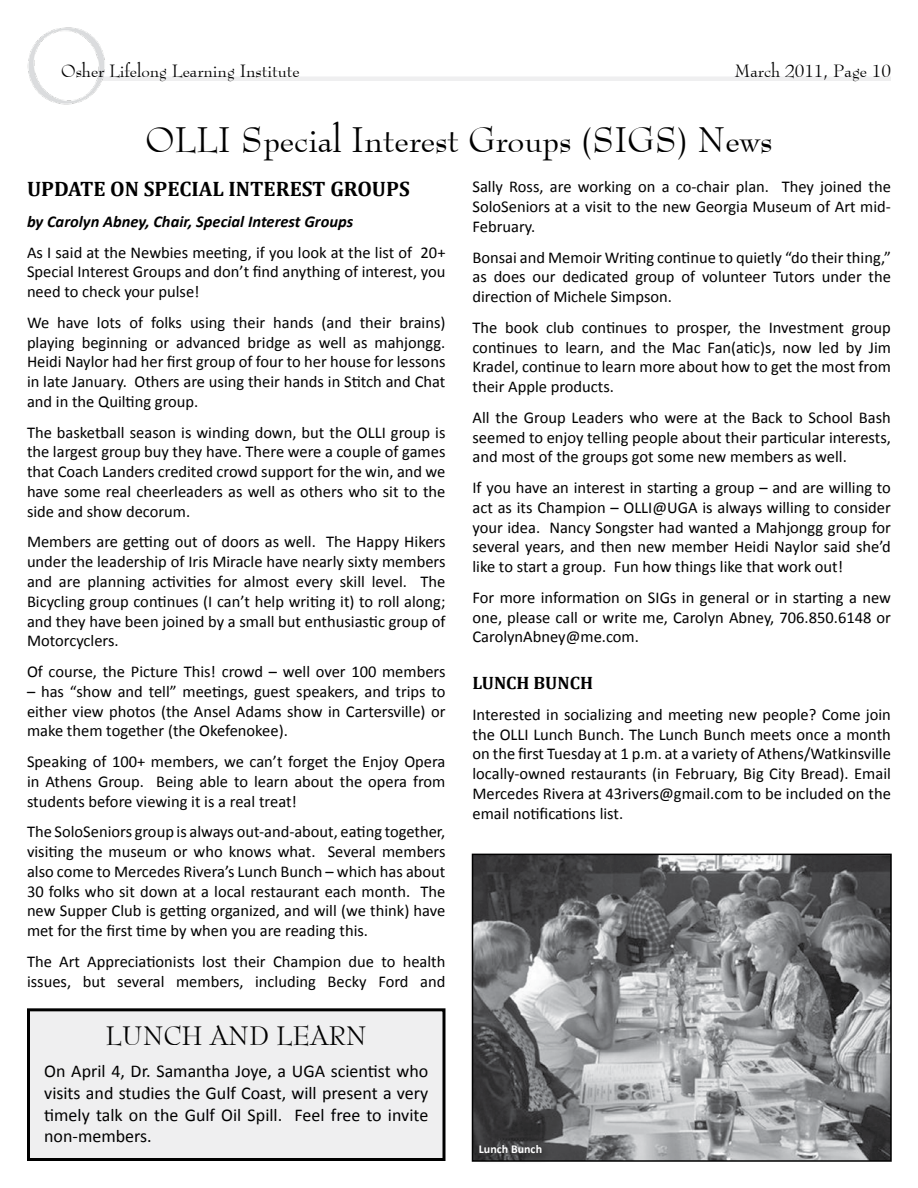
<style>
.page{position:relative;width:918px;height:1188px;background:#fff}
.page>*{position:absolute;margin:0;border:0;box-sizing:border-box;transform-origin:0 0}
.t1{font:36px "Bernhart Normal";color:#000}
.t2{font:27px "Bernhart Normal";color:#000}
.t3{font:700 21px "Cambria";color:#000}
.t4{font:18px/21.6px "Calibri";color:#000;text-align:justify}
.t5{font:18px "Bernhart Normal";color:#000}
.t6{font:700 18px "Cambria";color:#000}
.t7{font:16.5px/19.8px "Calibri";color:#000;text-align:justify}
.t8{font:italic 700 16.5px "Calibri";color:#000}
.t9{font:700 12px "Calibri";color:#fff}
</style>
<div class="page">
<div style="left:99px;top:76px;width:792px;height:5px;background:#efeff0"></div>
<img style="left:27px;top:27px;width:78px;height:78px">
<div style="left:28px;top:1010px;width:416px;height:150px;background:#efeff0"></div>
<div style="left:27px;top:1008px;width:419px;height:153px;border:3px solid #000"></div>
<img style="left:475px;top:857px;width:414px;height:302px">
<div style="left:472px;top:854px;width:420px;height:308px;border:2px solid #000"></div>
<div style="left:475px;top:1140px;width:77px;height:24px;background:#000;opacity:.75"></div>
<p class="t5" style="left:61px;top:60px;width:240px">Osher Lifelong Learning Institute</p>
<p class="t5" style="left:735px;top:60px;width:158px">March 2011, Page 10</p>
<h1 class="t1" style="left:145px;top:118px;width:628px">OLLI Special Interest Groups (SIGS) News</h1>
<p class="t3" style="left:27px;top:176px;width:384px">UPDATE ON SPECIAL INTEREST GROUPS</p>
<p class="t8" style="left:27px;top:211px;width:328px">by Carolyn Abney, Chair, Special Interest Groups</p>
<p class="t7" style="left:27px;top:241px;width:420px">As I said at the Newbies meeting, if you look at the list of 20+ Special Interest Groups and don’t find anything of interest, you need to check your pulse!</p>
<p class="t7" style="left:27px;top:312px;width:420px">We have lots of folks using their hands (and their brains) playing beginning or advanced bridge as well as mahjongg.<br>Heidi Naylor had her first group of four to her house for lessons in late January. Others are using their hands in Stitch and Chat and in the Quilting group.</p>
<p class="t7" style="left:27px;top:421px;width:420px">The basketball season is winding down, but the OLLI group is the largest group buy they have. There were a couple of games that Coach Landers credited crowd support for the win, and we have some real cheerleaders as well as others who sit to the side and show decorum.</p>
<p class="t7" style="left:27px;top:531px;width:420px">Members are getting out of doors as well. The Happy Hikers under the leadership of Iris Miracle have nearly sixty members and are planning activities for almost every skill level. The Bicycling group continues (I can’t help writing it) to roll along; and they have been joined by a small but enthusiastic group of Motorcyclers.</p>
<p class="t7" style="left:27px;top:661px;width:420px">Of course, the Picture This! crowd – well over 100 members</p>
<p class="t7" style="left:27px;top:681px;width:420px">– has “show and tell” meetings, guest speakers, and trips to either view photos (the Ansel Adams show in Cartersville) or make them together (the Okefenokee).</p>
<p class="t7" style="left:27px;top:751px;width:420px">Speaking of 100+ members, we can’t forget the Enjoy Opera in Athens Group. Being able to learn about the opera from students before viewing it is a real treat!</p>
<p class="t7" style="left:27px;top:821px;width:420px">The SoloSeniors group is always out-and-about, eating together, visiting the museum or who knows what. Several members also come to Mercedes Rivera’s Lunch Bunch – which has about 30 folks who sit down at a local restaurant each month. The new Supper Club is getting organized, and will (we think) have met for the first time by when you are reading this.</p>
<p class="t7" style="left:27px;top:951px;width:420px">The Art Appreciationists lost their Champion due to health issues, but several members, including Becky Ford and</p>
<p class="t7" style="left:472px;top:176px;width:420px">Sally Ross, are working on a co-chair plan. They joined the SoloSeniors at a visit to the new Georgia Museum of Art mid-February.</p>
<p class="t7" style="left:472px;top:246px;width:420px">Bonsai and Memoir Writing continue to quietly “do their thing,” as does our dedicated group of volunteer Tutors under the direction of Michele Simpson.</p>
<p class="t7" style="left:472px;top:317px;width:420px">The book club continues to prosper, the Investment group continues to learn, and the Mac Fan(atic)s, now led by Jim Kradel, continue to learn more about how to get the most from their Apple products.</p>
<p class="t7" style="left:472px;top:407px;width:420px">All the Group Leaders who were at the Back to School Bash seemed to enjoy telling people about their particular interests, and most of the groups got some new members as well.</p>
<p class="t7" style="left:472px;top:477px;width:420px">If you have an interest in starting a group – and are willing to act as its Champion – OLLI@UGA is always willing to consider your idea. Nancy Songster had wanted a Mahjongg group for several years, and then new member Heidi Naylor said she’d like to start a group. Fun how things like that work out!</p>
<p class="t7" style="left:472px;top:587px;width:420px">For more information on SIGs in general or in starting a new one, please call or write me, Carolyn Abney, 706.850.6148 or CarolynAbney@me.com.</p>
<p class="t6" style="left:472px;top:672px;width:122px">LUNCH BUNCH</p>
<p class="t7" style="left:472px;top:704px;width:420px">Interested in socializing and meeting new people? Come join the OLLI Lunch Bunch. The Lunch Bunch meets once a month on the first Tuesday at 1 p.m. at a variety of Athens/Watkinsville locally-owned restaurants (in February, Big City Bread). Email Mercedes Rivera at 43rivers@gmail.com to be included on the email notifications list.</p>
<h2 class="t2" style="left:106px;top:1020px;width:263px">LUNCH AND LEARN</h2>
<p class="t4" style="left:44px;top:1060px;width:386px">On April 4, Dr. Samantha Joye, a UGA scientist who visits and studies the Gulf Coast, will present a very timely talk on the Gulf Oil Spill. Feel free to invite non-members.</p>
<p class="t9" style="left:479px;top:1141px;width:65px">Lunch Bunch</p>
</div>
